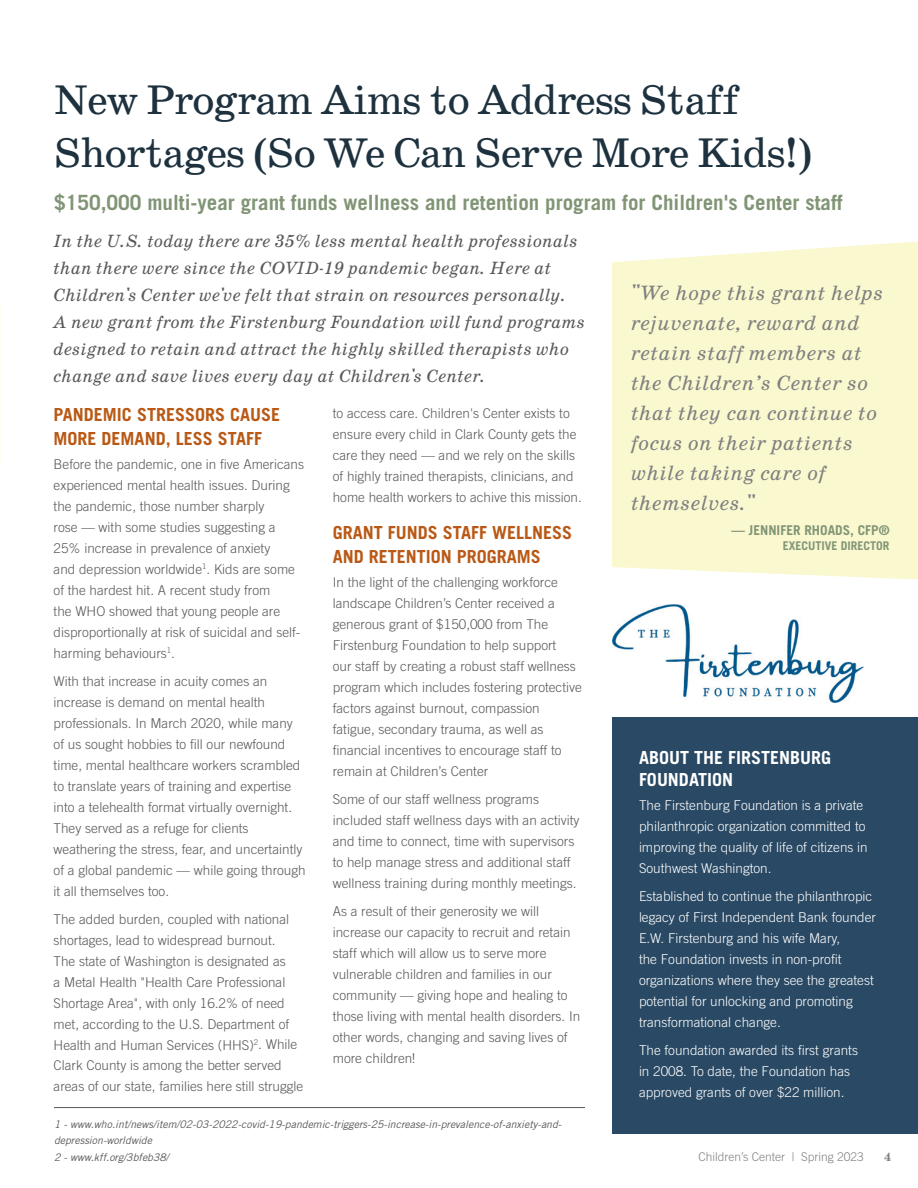
<style>
.page{position:relative;width:918px;height:1188px;background:#fff}
.page>*{position:absolute;margin:0;border:0;box-sizing:border-box;transform-origin:0 0}
.t1{font:42px/52.5px "School";letter-spacing:-.02em;color:#1d313e}
.t2{font:italic 21px/30px "School";letter-spacing:.01em;color:#7f8080}
.t3{font:700 21px "Trade Gothic LT Std";color:#819576}
.t4{font:italic 18px/27px "School";color:#58595b}
.t5{font:700 18px/24px "Trade Gothic LT Std";color:#b95915}
.t6{font:700 18px/22.5px "Trade Gothic LT Std";color:#fff}
.t7{font:300 13.5px/21px "Trade Gothic LT Std";color:#58595b}
.t8{font:300 13.5px/21px "Trade Gothic LT Std";color:#fff}
.t9{font:700 13.5px "Trade Gothic LT Std";color:#819576}
.t10{font:300 12px "Trade Gothic LT Std";color:#7f8080}
.t11{font:700 12px "Trade Gothic LT Std";color:#819576}
.t12{font:700 12px "School";color:#7f8080}
.t13{font:italic 10.5px/16.5px "Trade Gothic LT Std";color:#58595b}
</style>
<div class="page">
<img style="left:612px;top:605px;width:252px;height:97px">
<div style="left:612px;top:717px;width:306px;height:417px;background:#294964"></div>
<hr style="left:54px;top:1107px;width:531px;height:1px;background:#58595b">
<div style="left:612px;top:241px;width:306px;height:339px;background:#faf8cf"></div>
<h1 class="t1" style="left:54px;top:74px;width:760px">New Program Aims to Address Staff<br>Shortages (So We Can Serve More Kids!)</h1>
<h2 class="t3" style="left:54px;top:190px;width:790px">$150,000 multi-year grant funds wellness and retention program for Children's Center staff</h2>
<p class="t4" style="left:53px;top:228px;width:533px">In the U.S. today there are 35% less mental health professionals than there were since the COVID-19 pandemic began. Here at Children's Center we've felt that strain on resources personally.<br>A new grant from the Firstenburg Foundation will fund programs designed to retain and attract the highly skilled therapists who change and save lives every day at Children's Center.</p>
<h2 class="t2" style="left:631px;top:279px;width:254px">"We hope this grant helps rejuvenate, reward and retain staff members at the Children’s Center so that they can continue to focus on their patients while taking care of themselves."</h2>
<p class="t9" style="left:732px;top:522px;width:159px">— JENNIFER RHOADS, CFP®</p>
<p class="t11" style="left:783px;top:539px;width:108px">EXECUTIVE DIRECTOR</p>
<h3 class="t5" style="left:54px;top:403px;width:228px">PANDEMIC STRESSORS CAUSE<br>MORE DEMAND, LESS STAFF</h3>
<p class="t7" style="left:54px;top:453px;width:252px">Before the pandemic, one in five Americans experienced mental health issues. During the pandemic, those number sharply<br>rose — with some studies suggesting a 25% increase in prevalence of anxiety<br>and depression worldwide<sup>1</sup>. Kids are some of the hardest hit. A recent study from<br>the WHO showed that young people are disproportionally at risk of suicidal and self&shy;harming behaviours<sup>1</sup>.</p>
<p class="t7" style="left:54px;top:670px;width:254px">With that increase in acuity comes an increase is demand on mental health professionals. In March 2020, while many of us sought hobbies to fill our newfound time, mental healthcare workers scrambled to translate years of training and expertise into a telehealth format virtually overnight.<br>They served as a refuge for clients weathering the stress, fear, and uncertaintly of a global pandemic — while going through it all themselves too.</p>
<p class="t7" style="left:54px;top:908px;width:251px">The added burden, coupled with national shortages, lead to widespread burnout.<br>The state of Washington is designated as<br>a Metal Health "Health Care Professional Shortage Area", with only 16.2% of need met, according to the U.S. Department of Health and Human Services (HHS)<sup>2</sup>. While Clark County is among the better served areas of our state, families here still struggle</p>
<p class="t7" style="left:333px;top:403px;width:251px">to access care. Children's Center exists to ensure every child in Clark County gets the care they need — and we rely on the skills of highly trained therapists, clinicians, and home health workers to achive this mission.</p>
<h3 class="t5" style="left:333px;top:521px;width:241px">GRANT FUNDS STAFF WELLNESS<br>AND RETENTION PROGRAMS</h3>
<p class="t7" style="left:333px;top:572px;width:251px">In the light of the challenging workforce landscape Children’s Center received a generous grant of $150,000 from The Firstenburg Foundation to help support<br>our staff by creating a robust staff wellness program which includes fostering protective factors against burnout, compassion fatigue, secondary trauma, as well as financial incentives to encourage staff to remain at Children’s Center</p>
<p class="t7" style="left:333px;top:789px;width:248px">Some of our staff wellness programs included staff wellness days with an activity and time to connect, time with supervisors to help manage stress and additional staff wellness training during monthly meetings.</p>
<p class="t7" style="left:333px;top:900px;width:249px">As a result of their generosity we will increase our capacity to recruit and retain staff which will allow us to serve more vulnerable children and families in our community — giving hope and healing to those living with mental health disorders. In other words, changing and saving lives of more children!</p>
<h3 class="t6" style="left:639px;top:746px;width:194px">ABOUT THE FIRSTENBURG<br>FOUNDATION</h3>
<p class="t8" style="left:639px;top:795px;width:230px">The Firstenburg Foundation is a private philanthropic organization committed to improving the quality of life of citizens in Southwest Washington.</p>
<p class="t8" style="left:639px;top:885px;width:239px">Established to continue the philanthropic legacy of First Independent Bank founder E.W. Firstenburg and his wife Mary,<br>the Foundation invests in non-profit organizations where they see the greatest potential for unlocking and promoting transformational change.</p>
<p class="t8" style="left:639px;top:1039px;width:221px">The foundation awarded its first grants in 2008. To date, the Foundation has approved grants of over $22 million.</p>
<p class="t13" style="left:54px;top:1116px;width:509px">1 - www.who.int/news/item/02-03-2022-covid-19-pandemic-triggers-25-increase-in-prevalence-of-anxiety-and&shy;depression-worldwide<br>2 - www.kff.org/3bfeb38/</p>
<p class="t10" style="left:698px;top:1150px;width:167px">Children’s Center | Spring 2023</p>
<p class="t12" style="left:884px;top:1150px;width:8px">4</p>
</div>
